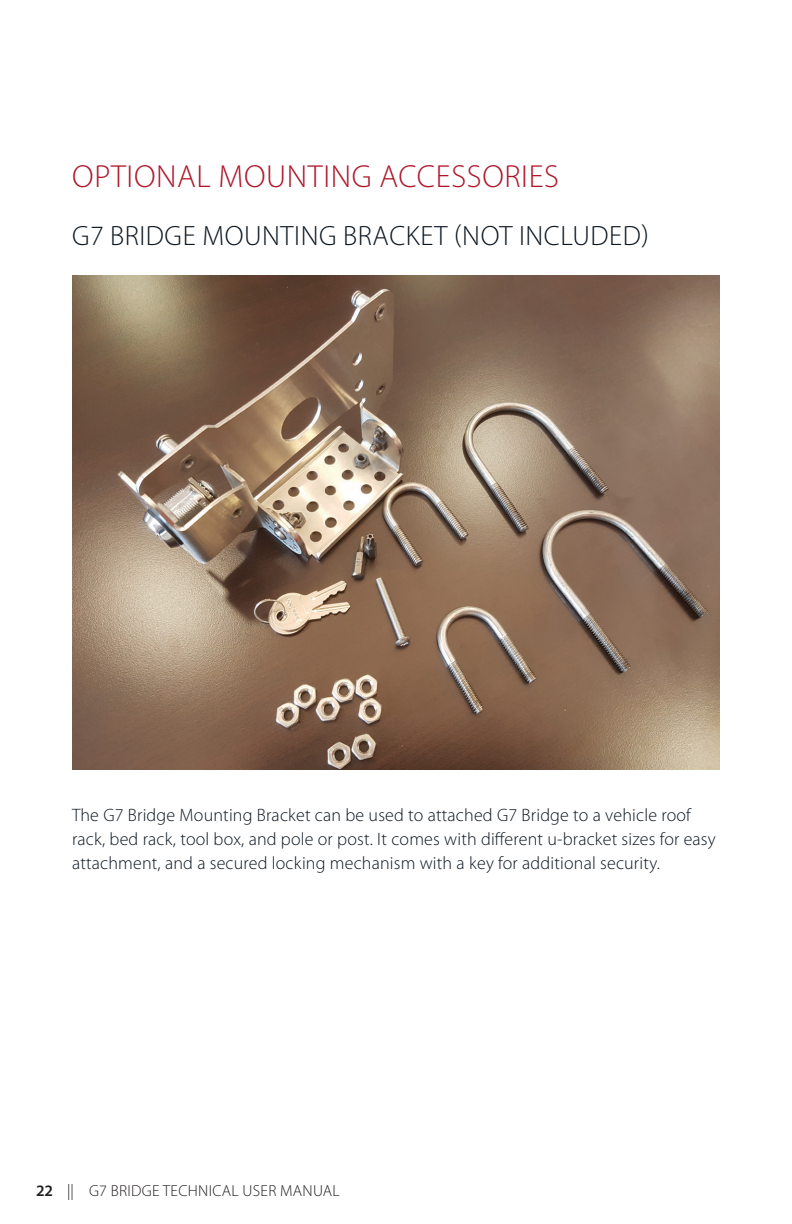
<style>
.page{position:relative;width:792px;height:1224px;background:#fff}
.page>*{position:absolute;margin:0;border:0;box-sizing:border-box;transform-origin:0 0}
.HEADING_-_LIGHT_16_1{font:300 32px "Myriad Pro";letter-spacing:.02em;color:#ae172b}
.HEADING2_-_LIGHT_14{font:300 28px "Myriad Pro";letter-spacing:.02em;color:#0d1720}
.BODY_COPY_-_LIGHT_9{font:300 18px/24px "Myriad Pro";letter-spacing:.01em;color:#0d1720}
.t1{font:300 16px "Myriad Pro";letter-spacing:.02em;color:#231f20}
.s1{font-weight:600}
</style>
<div class="page">
<img style="left:72px;top:275px;width:648px;height:494px">
<p class="HEADING_-_LIGHT_16_1" style="left:72px;top:157px;width:488px">OPTIONAL MOUNTING ACCESSORIES</p>
<p class="HEADING2_-_LIGHT_14" style="left:72px;top:219px;width:578px">G7 BRIDGE MOUNTING BRACKET (NOT INCLUDED)</p>
<p class="BODY_COPY_-_LIGHT_9" style="left:72px;top:803px;width:645px">The G7 Bridge Mounting Bracket can be used to attached G7 Bridge to a vehicle roof rack, bed rack, tool box, and pole or post. It comes with different u-bracket sizes for easy attachment, and a secured locking mechanism with a key for additional security.</p>
<p class="t1" style="left:36px;top:1181px;width:305px"><span class="s1">22</span> || G7 BRIDGE TECHNICAL USER MANUAL</p>
</div>
